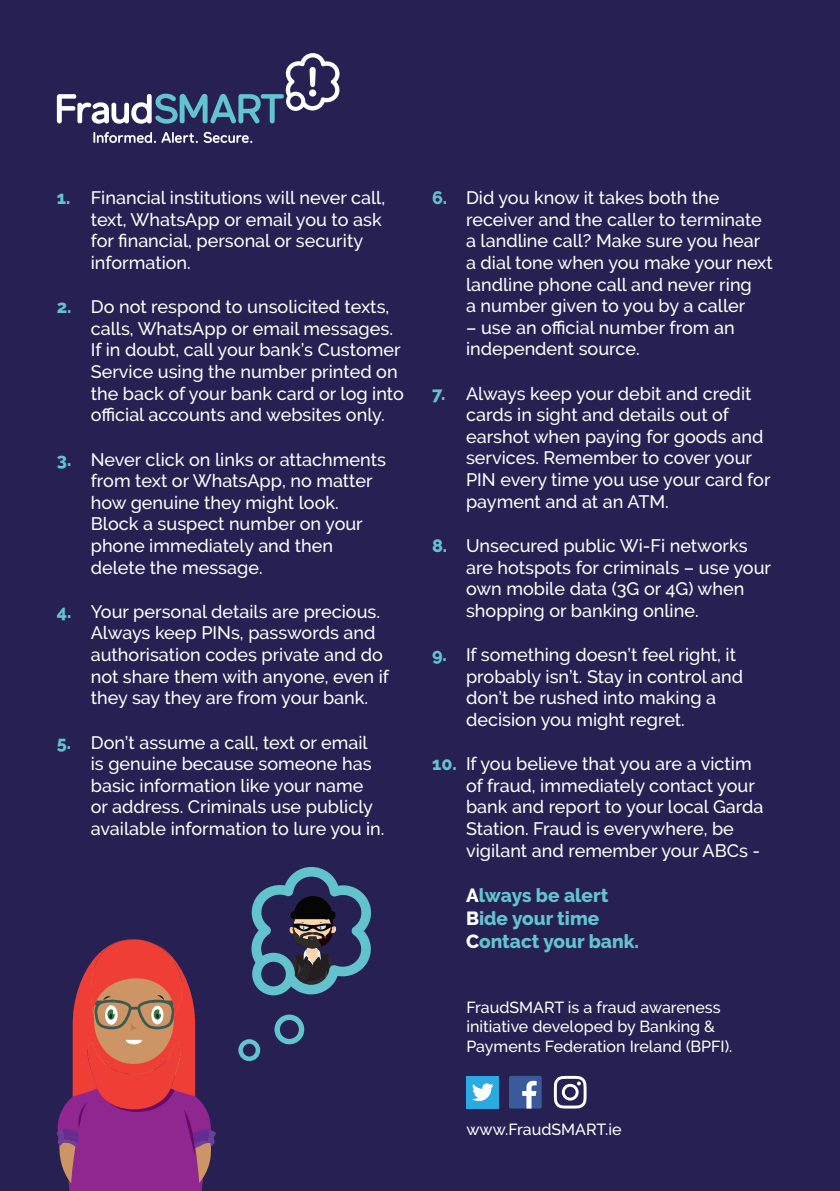
<style>
.page{position:relative;width:840px;height:1191px;background:#fff}
.page>*{position:absolute;margin:0;border:0;box-sizing:border-box;transform-origin:0 0}
.t1{font:800 19px/22.8px "Raleway";color:#63c3cf}
.t2{font:500 18px/21.6px "Raleway";color:#fff}
.t3{font:500 16px/19.2px "Raleway";color:#fff}
.s1{font-weight:800;color:#63c3cf}
.s2{color:#fff}
</style>
<div class="page">
<div style="left:0;top:0;width:839px;height:1191px;background:#262152"></div>
<svg style="left:93px;top:132px;width:159px;height:11px"></svg>
<svg style="left:57px;top:53px;width:282px;height:71px"></svg>
<div style="left:466px;top:1075px;width:32px;height:33px;background:#2aaae1"></div>
<svg style="left:472px;top:1083px;width:21px;height:18px"></svg>
<div style="left:508px;top:1075px;width:33px;height:33px;background:#3b5a9a;border-radius:2px"></div>
<svg style="left:522px;top:1080px;width:14px;height:28px"></svg>
<svg style="left:553px;top:1075px;width:33px;height:33px"></svg>
<svg style="left:57px;top:939px;width:159px;height:252px"></svg>
<svg style="left:251px;top:867px;width:120px;height:128px"></svg>
<div style="left:274px;top:1014px;width:30px;height:30px;border:5px solid #63c3cf;border-radius:50%"></div>
<div style="left:238px;top:1039px;width:22px;height:22px;border:5px solid #63c3cf;border-radius:50%"></div>
<p class="t2" style="left:91px;top:187px;width:296px;text-indent:-34px"><span class="s1">1.</span> Financial institutions will never call, text, WhatsApp or email you to ask for financial, personal or security information.</p>
<p class="t2" style="left:91px;top:296px;width:314px;text-indent:-34px"><span class="s1">2.</span> Do not respond to unsolicited texts, calls, WhatsApp or email messages.<br>If in doubt, call your bank’s Customer Service using the number printed on the back of your bank card or log into official accounts and websites only.</p>
<p class="t2" style="left:91px;top:448px;width:296px;text-indent:-34px"><span class="s1">3.</span> Never click on links or attachments from text or WhatsApp, no matter how genuine they might look.<br>Block a suspect number on your phone immediately and then delete the message.</p>
<p class="t2" style="left:91px;top:601px;width:299px;text-indent:-34px"><span class="s1">4.</span> Your personal details are precious.<br>Always keep PINs, passwords and authorisation codes private and do not share them with anyone, even if they say they are from your bank.</p>
<p class="t2" style="left:91px;top:731px;width:295px;text-indent:-34px"><span class="s1">5.</span> Don’t assume a call, text or email is genuine because someone has basic information like your name or address. Criminals use publicly available information to lure you in.</p>
<p class="t2" style="left:466px;top:187px;width:308px;text-indent:-34px"><span class="s1">6.</span> Did you know it takes both the receiver and the caller to terminate a landline call? Make sure you hear a dial tone when you make your next landline phone call and never ring<br>a number given to you by a caller</p>
<p class="t2" style="left:466px;top:316px;width:270px">– use an official number from an independent source.</p>
<p class="t2" style="left:466px;top:382px;width:306px;text-indent:-34px"><span class="s1">7.</span> Always keep your debit and credit cards in sight and details out of earshot when paying for goods and services. Remember to cover your<br>PIN every time you use your card for payment and at an ATM.</p>
<p class="t2" style="left:466px;top:535px;width:306px;text-indent:-34px"><span class="s1">8.</span> Unsecured public Wi-Fi networks are hotspots for criminals – use your own mobile data (3G or 4G) when shopping or banking online.</p>
<p class="t2" style="left:466px;top:644px;width:278px;text-indent:-34px"><span class="s1">9.</span> If something doesn’t feel right, it probably isn’t. Stay in control and don’t be rushed into making a decision you might regret.</p>
<p class="t2" style="left:466px;top:753px;width:299px;text-indent:-34px"><span class="s1">10.</span> If you believe that you are a victim of fraud, immediately contact your bank and report to your local Garda Station. Fraud is everywhere, be vigilant and remember your ABCs -</p>
<p class="t1" style="left:466px;top:884px;width:174px"><span class="s2">A</span>lways be alert<br><span class="s2">B</span>ide your time<br><span class="s2">C</span>ontact your bank.</p>
<p class="t3" style="left:466px;top:997px;width:267px">FraudSMART is a fraud awareness initiative developed by Banking &amp;<br>Payments Federation Ireland (BPFI).</p>
<p class="t3" style="left:466px;top:1119px;width:157px">www.FraudSMART.ie</p>
</div>
